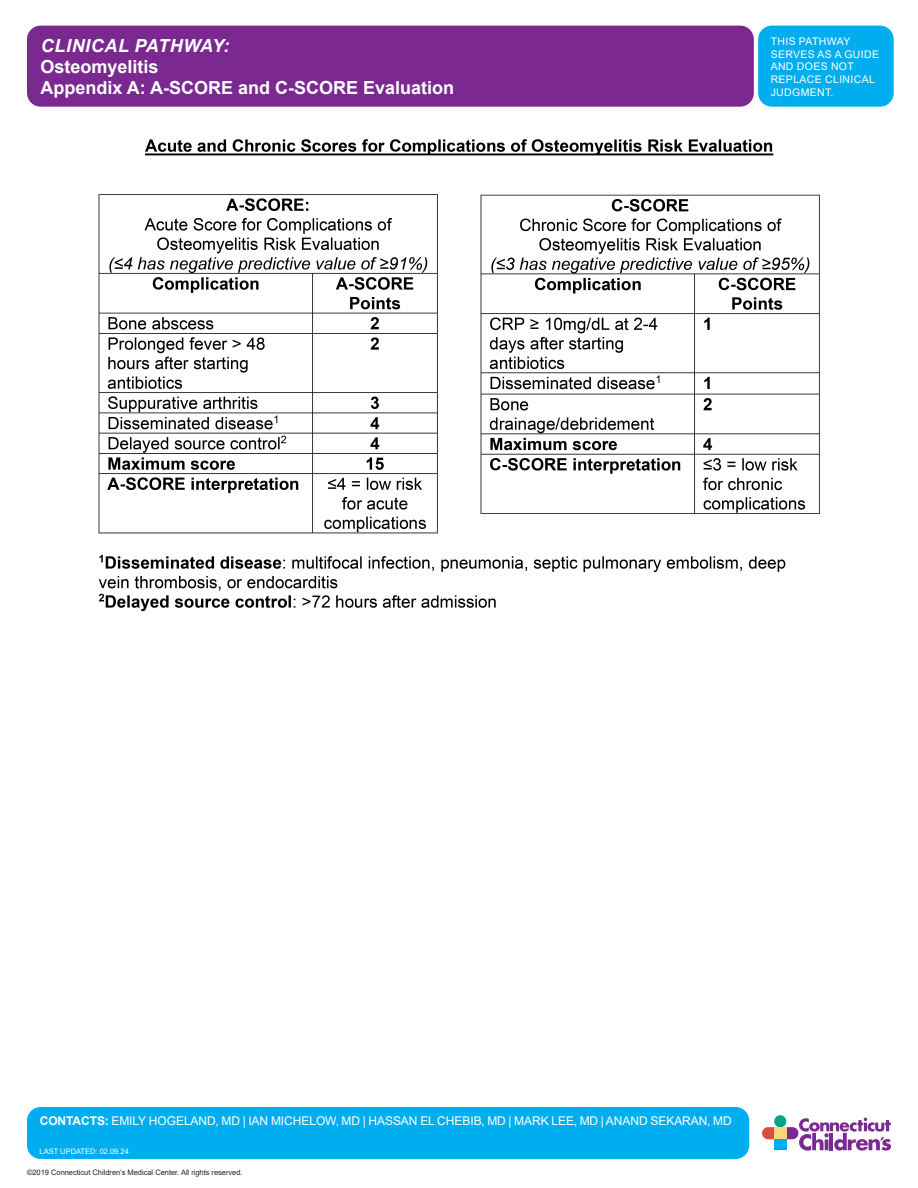
<style>
.page{position:relative;width:918px;height:1188px;background:#fff}
.page>*{position:absolute;margin:0;border:0;box-sizing:border-box;transform-origin:0 0}
.t1{font:700 18px/21px "Arial";color:#fff}
.t2{font:italic 700 18px "Arial";letter-spacing:.035em;color:#fff}
.t3{font:12px "Arial";letter-spacing:-.005em;color:#fff}
.t4{font:10.5px/12.6px "Arial";letter-spacing:.035em;color:#fff}
.t5{font:7.5px "Arial";letter-spacing:-.005em;color:#231f20}
.t6{font:7.5px "Arial";color:#fff}
.s1{font-weight:700}
</style>
<div class="page">
<svg style="left:762px;top:1115px;width:129px;height:36px"></svg>
<div style="left:774px;top:1127px;width:12px;height:12px;background:#fed77d"></div>
<div style="left:774px;top:1139px;width:12px;height:11px;background:#00aeef"></div>
<div style="left:27px;top:26px;width:727px;height:81px;background:#7b2991;border-radius:14px"></div>
<div style="left:758px;top:26px;width:136px;height:81px;background:#00aeef;border-radius:14px"></div>
<div style="left:27px;top:1107px;width:722px;height:52px;background:#00aeef;border-radius:14px"></div>
<img style="left:98px;top:139px;width:722px;height:473px">
<p class="t2" style="left:41px;top:34px;width:190px">CLINICAL PATHWAY:</p>
<p class="t1" style="left:40px;top:57px;width:415px">Osteomyelitis<br>Appendix A: A-SCORE and C-SCORE Evaluation</p>
<p class="t4" style="left:771px;top:35px;width:110px">THIS PATHWAY<br>SERVES AS A GUIDE<br>AND DOES NOT<br>REPLACE CLINICAL<br>JUDGMENT.</p>
<p class="t3" style="left:40px;top:1112px;width:693px"><span class="s1">CONTACTS:</span> EMILY HOGELAND, MD | IAN MICHELOW, MD | HASSAN EL CHEBIB, MD | MARK LEE, MD | ANAND SEKARAN, MD</p>
<p class="t6" style="left:40px;top:1146px;width:91px">LAST UPDATED: 02.09.24</p>
<p class="t5" style="left:27px;top:1167px;width:217px">©2019 Connecticut Children’s Medical Center. All rights reserved.</p>
</div>
